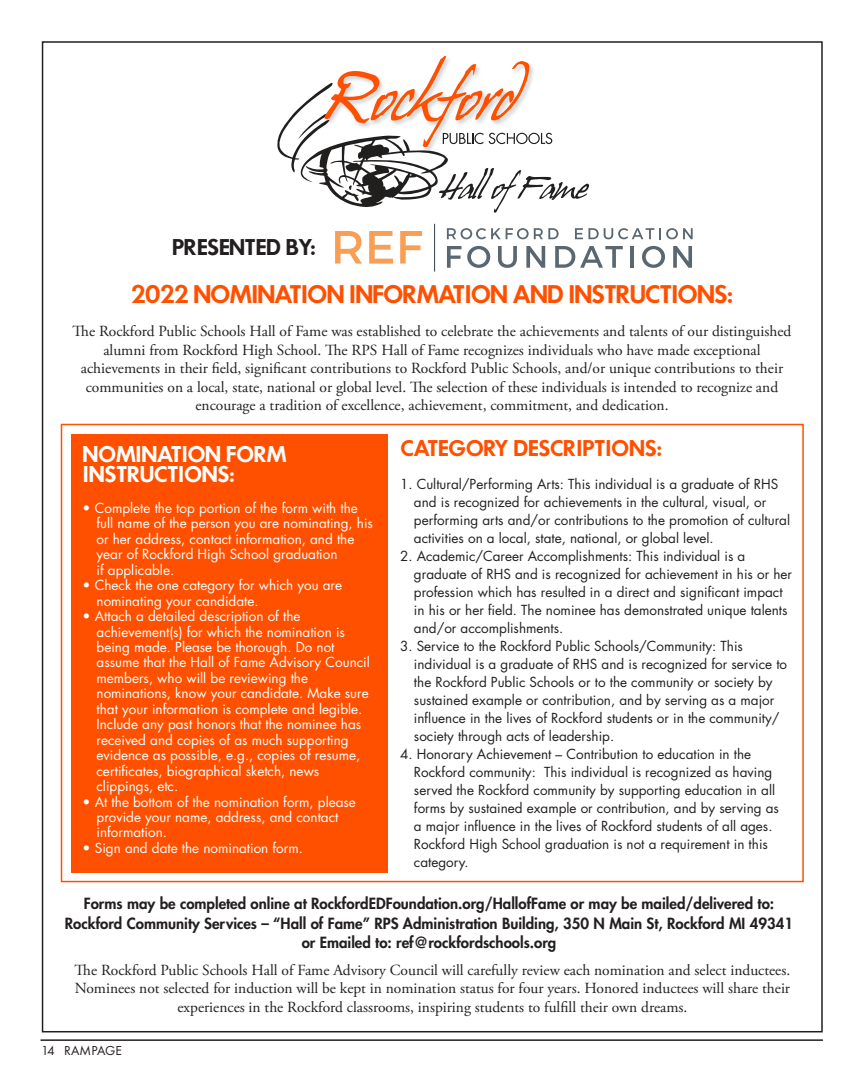
<style>
.page{position:relative;width:864px;height:1080px;background:#fff}
.page>*{position:absolute;margin:0;border:0;box-sizing:border-box;transform-origin:0 0}
.t1{font:600 22.5px "Futura";letter-spacing:-.05em;color:#ff5000}
.t2{font:600 20.1px "Futura";letter-spacing:-.03em;color:#fff}
.t3{font:600 20.1px "Futura";letter-spacing:-.03em;color:#ff5000}
.t4{font:600 20.1px "Futura";letter-spacing:-.03em;color:#231f20}
.t5{font:15.45px/18.6px "Adobe Garamond Pro";color:#231f20;text-align:center}
.t6{font:800 15px "Futura";color:#231f20}
.t7{font:13.5px/18px "Futura";color:#231f20}
.t8{font:13.5px/15.5px "Futura";color:#fff}
.t9{font:13.5px "Futura PT";letter-spacing:.01em;color:#231f20}
</style>
<div class="page">
<hr style="left:40px;top:1039px;width:783px;height:2px;background:#231f20">
<div style="left:61px;top:424px;width:743px;height:458px;border:2px solid #ff5000"></div>
<div style="left:71px;top:434px;width:317px;height:439px;background:#ff5000"></div>
<svg style="left:277px;top:56px;width:312px;height:157px"></svg>
<svg style="left:335px;top:231px;width:27px;height:33px"></svg>
<svg style="left:369px;top:231px;width:24px;height:33px"></svg>
<svg style="left:400px;top:231px;width:22px;height:33px"></svg>
<hr style="left:434px;top:224px;width:1px;height:48px;background:#313e48">
<svg style="left:447px;top:228px;width:112px;height:11px"></svg>
<svg style="left:575px;top:228px;width:118px;height:11px"></svg>
<svg style="left:447px;top:246px;width:43px;height:22px"></svg>
<svg style="left:498px;top:246px;width:19px;height:22px"></svg>
<svg style="left:526px;top:246px;width:19px;height:22px"></svg>
<svg style="left:555px;top:246px;width:68px;height:22px"></svg>
<hr style="left:630px;top:246px;width:4px;height:22px;background:#5a6670">
<svg style="left:642px;top:246px;width:23px;height:22px"></svg>
<svg style="left:673px;top:246px;width:19px;height:22px"></svg>
<p class="t4" style="left:172px;top:233px;width:146px">PRESENTED BY:</p>
<p class="t1" style="left:131px;top:278px;width:604px">2022 NOMINATION INFORMATION AND INSTRUCTIONS:</p>
<p class="t5" style="left:73px;top:323px;width:720px">The Rockford Public Schools Hall of Fame was established to celebrate the achievements and talents of our distinguished alumni from Rockford High School. The RPS Hall of Fame recognizes individuals who have made exceptional achievements in their field, significant contributions to Rockford Public Schools, and/or unique contributions to their communities on a local, state, national or global level. The selection of these individuals is intended to recognize and encourage a tradition of excellence, achievement, commitment, and dedication.</p>
<p class="t2" style="left:83px;top:440px;width:206px">NOMINATION FORM</p>
<p class="t2" style="left:83px;top:460px;width:154px">INSTRUCTIONS:</p>
<p class="t8" style="left:97px;top:500px;width:278px;text-indent:-14px">• Complete the top portion of the form with the full name of the person you are nominating, his or her address, contact information, and the year of Rockford High School graduation<br>if applicable.</p>
<p class="t8" style="left:97px;top:577px;width:247px;text-indent:-14px">• Check the one category for which you are nominating your candidate.</p>
<p class="t8" style="left:97px;top:608px;width:275px;text-indent:-14px">• Attach a detailed description of the achievement(s) for which the nomination is being made. Please be thorough. Do not assume that the Hall of Fame Advisory Council members, who will be reviewing the nominations, know your candidate. Make sure that your information is complete and legible.<br>Include any past honors that the nominee has received and copies of as much supporting evidence as possible, e.g., copies of resume, certificates, biographical sketch, news clippings, etc.</p>
<p class="t8" style="left:97px;top:794px;width:261px;text-indent:-14px">• At the bottom of the nomination form, please provide your name, address, and contact information.</p>
<p class="t8" style="left:83px;top:840px;width:222px">• Sign and date the nomination form.</p>
<p class="t3" style="left:400px;top:434px;width:264px">CATEGORY DESCRIPTIONS:</p>
<p class="t7" style="left:414px;top:475px;width:378px;text-indent:-14px">1. Cultural/Performing Arts: This individual is a graduate of RHS and is recognized for achievements in the cultural, visual, or performing arts and/or contributions to the promotion of cultural activities on a local, state, national, or global level.</p>
<p class="t7" style="left:414px;top:547px;width:380px;text-indent:-14px">2. Academic/Career Accomplishments: This individual is a graduate of RHS and is recognized for achievement in his or her profession which has resulted in a direct and significant impact in his or her field. The nominee has demonstrated unique talents and/or accomplishments.</p>
<p class="t7" style="left:414px;top:637px;width:375px;text-indent:-14px">3. Service to the Rockford Public Schools/Community: This individual is a graduate of RHS and is recognized for service to the Rockford Public Schools or to the community or society by sustained example or contribution, and by serving as a major influence in the lives of Rockford students or in the community/ society through acts of leadership.</p>
<p class="t7" style="left:414px;top:745px;width:367px;text-indent:-14px">4. Honorary Achievement – Contribution to education in the Rockford community: This individual is recognized as having served the Rockford community by supporting education in all forms by sustained example or contribution, and by serving as a major influence in the lives of Rockford students of all ages.<br>Rockford High School graduation is not a requirement in this category.</p>
<p class="t6" style="left:84px;top:894px;width:692px">Forms may be completed online at RockfordEDFoundation.org/HallofFame or may be mailed/delivered to:</p>
<p class="t6" style="left:65px;top:913px;width:730px">Rockford Community Services – “Hall of Fame” RPS Administration Building, 350 N Main St, Rockford MI 49341</p>
<p class="t6" style="left:302px;top:933px;width:256px">or Emailed to: ref@rockfordschools.org</p>
<p class="t5" style="left:75px;top:961px;width:717px">The Rockford Public Schools Hall of Fame Advisory Council will carefully review each nomination and select inductees.</p>
<p class="t5" style="left:75px;top:979px;width:717px">Nominees not selected for induction will be kept in nomination status for four years. Honored inductees will share their experiences in the Rockford classrooms, inspiring students to fulfill their own dreams.</p>
<p class="t9" style="left:41px;top:1043px;width:83px">14 RAMPAGE</p>
</div>
